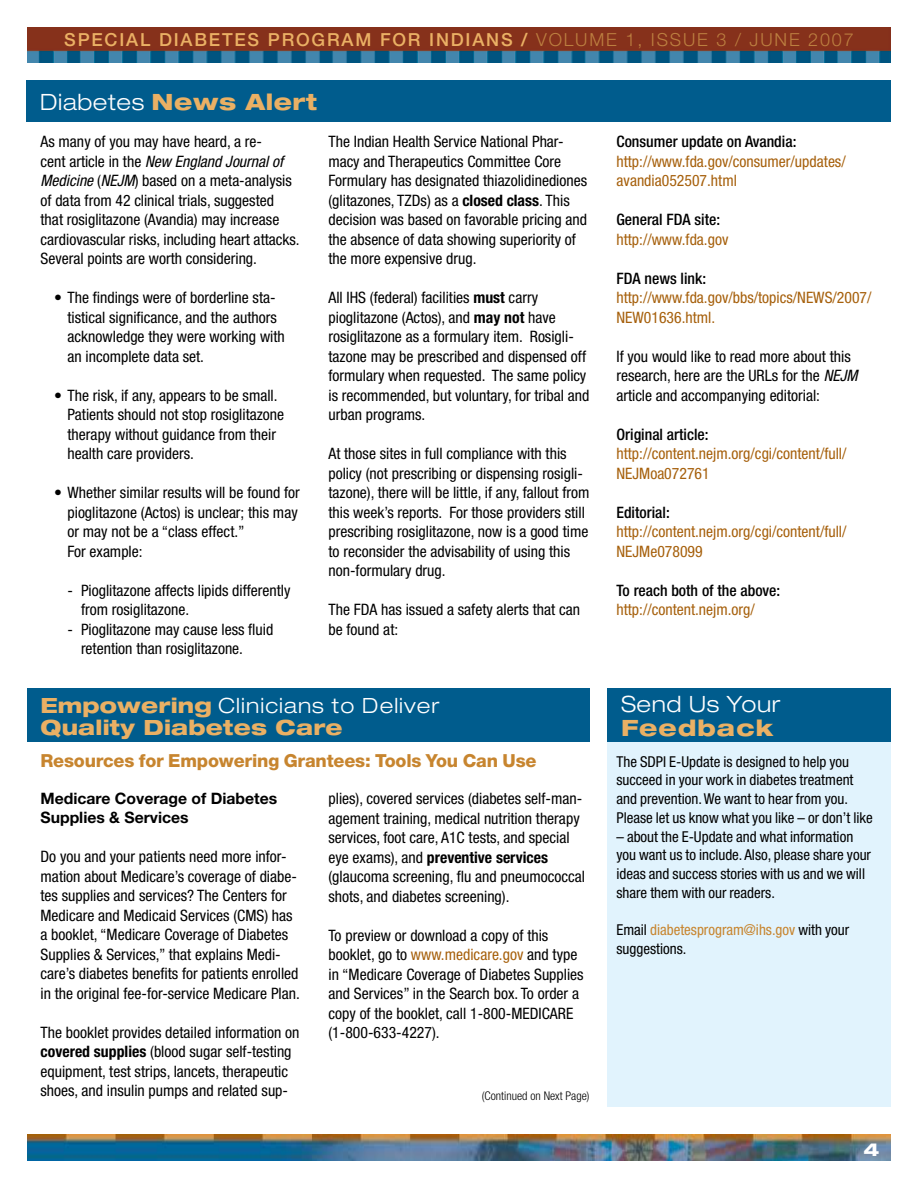
<style>
.page{position:relative;width:918px;height:1188px;background:#fff}
.page>*{position:absolute;margin:0;border:0;box-sizing:border-box;transform-origin:0 0}
.t1{font:800 expanded 22.5px "Helvetica Neue";letter-spacing:.035em;color:#eab064}
.t2{font:300 expanded 22.5px "Helvetica Neue";letter-spacing:.025em;color:#fff}
.t3{font:800 expanded 21px/22.5px "Helvetica Neue";letter-spacing:.01em;color:#eab064}
.t4{font:500 18px "Helvetica Neue";letter-spacing:.1em;color:#eab064}
.t5{font:800 18px "Helvetica Neue";letter-spacing:-.01em;color:#c7852f}
.t6{font:800 expanded 18px "Helvetica Neue";color:#fff}
.t7{font:condensed 15.75px/19.5px "Helvetica Neue";color:#000}
.t8{font:condensed 15.75px/19.5px "Helvetica Neue";color:#a6600c}
.t9{font:500 condensed 15.75px "Helvetica Neue";color:#000}
.t10{font:700 15.75px/19.5px "Helvetica Neue";color:#000}
.t11{font:condensed 15px/18.8px "Helvetica Neue";color:#000}
.t12{font:300 condensed 12px "Helvetica Neue";color:#000}
.s1{font-weight:300;color:#bc7f40}
.s2{font-weight:300;color:#fff}
.s3{font-style:italic}
.s4{font-weight:700}
.s5{color:#a6600c}
.s6{color:#c7852f}
</style>
<div class="page">
<img style="left:27px;top:27px;width:864px;height:35px">
<img style="left:27px;top:1134px;width:864px;height:27px">
<div style="left:27px;top:688px;width:563px;height:54px;background:#005c8d"></div>
<div style="left:27px;top:80px;width:864px;height:42px;background:#005c8d"></div>
<div style="left:608px;top:740px;width:283px;height:367px;background:#e1f3fd"></div>
<div style="left:608px;top:688px;width:283px;height:54px;background:#005c8d"></div>
<p class="t4" style="left:64px;top:29px;width:791px">SPECIAL DIABETES PROGRAM FOR INDIANS / <span class="s1">VOLUME 1, ISSUE 3 / JUNE 2007</span></p>
<h1 class="t1" style="left:40px;top:87px;width:279px"><span class="s2">Diabetes</span> News Alert</h1>
<p class="t7" style="left:40px;top:132px;width:261px">As many of you may have heard, a re-<br>cent article in the <span class="s3">New England Journal of Medicine</span> (<span class="s3">NEJM</span>) based on a meta-analysis of data from 42 clinical trials, suggested that rosiglitazone (Avandia) may increase cardiovascular risks, including heart attacks.<br>Several points are worth considering.</p>
<p class="t7" style="left:68px;top:288px;width:219px;text-indent:-14px">• The findings were of borderline sta&shy;tistical significance, and the authors acknowledge they were working with an incomplete data set.</p>
<p class="t7" style="left:68px;top:385px;width:218px;text-indent:-14px">• The risk, if any, appears to be small.<br>Patients should not stop rosiglitazone therapy without guidance from their health care providers.</p>
<p class="t7" style="left:68px;top:483px;width:234px;text-indent:-14px">• Whether similar results will be found for pioglitazone (Actos) is unclear; this may or may not be a “class effect.”<br>For example:</p>
<p class="t7" style="left:81px;top:580px;width:211px">Pioglitazone affects lipids differently from rosiglitazone.<br>Pioglitazone may cause less fluid retention than rosiglitazone.</p>
<p class="t7" style="left:68px;top:580px;width:7px">-</p>
<p class="t7" style="left:68px;top:619px;width:7px">-</p>
<p class="t7" style="left:328px;top:132px;width:260px">The Indian Health Service National Phar&shy;macy and Therapeutics Committee Core Formulary has designated thiazolidinediones (glitazones, TZDs) as a <span class="s4">closed class</span>. This decision was based on favorable pricing and the absence of data showing superiority of the more expensive drug.</p>
<p class="t7" style="left:328px;top:288px;width:262px">All IHS (federal) facilities <span class="s4">must</span> carry pioglitazone (Actos), and <span class="s4">may not</span> have rosiglitazone as a formulary item. Rosigli&shy;tazone may be prescribed and dispensed off formulary when requested. The same policy is recommended, but voluntary, for tribal and urban programs.</p>
<p class="t7" style="left:328px;top:444px;width:263px">At those sites in full compliance with this policy (not prescribing or dispensing rosigli&shy;tazone), there will be little, if any, fallout from this week’s reports. For those providers still prescribing rosiglitazone, now is a good time to reconsider the advisability of using this non-formulary drug.</p>
<p class="t7" style="left:328px;top:600px;width:253px">The FDA has issued a safety alerts that can be found at:</p>
<h2 class="t3" style="left:40px;top:693px;width:400px">Empowering <span class="s2">Clinicians to Deliver<br></span>Quality Diabetes Care</h2>
<p class="t5" style="left:40px;top:749px;width:498px">Resources for Empowering Grantees: Tools You Can Use</p>
<p class="t10" style="left:40px;top:788px;width:238px">Medicare Coverage of Diabetes<br>Supplies &amp; Services</p>
<p class="t7" style="left:40px;top:847px;width:261px">Do you and your patients need more infor&shy;mation about Medicare’s coverage of diabe&shy;tes supplies and services? The Centers for Medicare and Medicaid Services (CMS) has a booklet, “Medicare Coverage of Diabetes Supplies &amp; Services,” that explains Medi&shy;care’s diabetes benefits for patients enrolled in the original fee-for-service Medicare Plan.</p>
<p class="t7" style="left:40px;top:1022px;width:260px">The booklet provides detailed information on <span class="s4">covered supplies</span> (blood sugar self-testing equipment, test strips, lancets, therapeutic shoes, and insulin pumps and related sup-</p>
<p class="t7" style="left:328px;top:789px;width:258px">plies), covered services (diabetes self-man&shy;agement training, medical nutrition therapy services, foot care, A1C tests, and special eye exams), and <span class="s4">preventive services </span>(glaucoma screening, flu and pneumococcal shots, and diabetes screening).</p>
<p class="t7" style="left:328px;top:925px;width:257px">To preview or download a copy of this booklet, go to <span class="s5">www.medicare.gov</span> and type in “Medicare Coverage of Diabetes Supplies and Services” in the Search box. To order a copy of the booklet, call 1-800-MEDICARE (1-800-633-4227).</p>
<p class="t12" style="left:482px;top:1089px;width:109px">(Continued on Next Page)</p>
<p class="t9" style="left:616px;top:132px;width:181px">Consumer update on Avandia:</p>
<p class="t8" style="left:616px;top:151px;width:231px">http://www.fda.gov/consumer/updates/ avandia052507.html</p>
<p class="t9" style="left:616px;top:210px;width:105px">General FDA site:</p>
<p class="t8" style="left:616px;top:229px;width:113px">http://www.fda.gov</p>
<p class="t9" style="left:616px;top:269px;width:91px">FDA news link:</p>
<p class="t8" style="left:616px;top:288px;width:257px">http://www.fda.gov/bbs/topics/NEWS/2007/<br>NEW01636.html.</p>
<p class="t7" style="left:616px;top:346px;width:243px">If you would like to read more about this research, here are the URLs for the <span class="s3">NEJM </span>article and accompanying editorial:</p>
<p class="t9" style="left:616px;top:425px;width:94px">Original article:</p>
<p class="t8" style="left:616px;top:444px;width:232px">http://content.nejm.org/cgi/content/full/<br>NEJMoa072761</p>
<p class="t9" style="left:616px;top:503px;width:55px">Editorial:</p>
<p class="t8" style="left:616px;top:522px;width:232px">http://content.nejm.org/cgi/content/full/<br>NEJMe078099</p>
<p class="t9" style="left:616px;top:581px;width:165px">To reach both of the above:</p>
<p class="t8" style="left:616px;top:600px;width:140px">http://content.nejm.org/</p>
<h1 class="t2" style="left:621px;top:691px;width:161px">Send Us Your</h1>
<h1 class="t1" style="left:621px;top:714px;width:154px">Feedback</h1>
<p class="t11" style="left:616px;top:752px;width:258px">The SDPI E-Update is designed to help you succeed in your work in diabetes treatment and prevention. We want to hear from you.<br>Please let us know what you like – or don’t like</p>
<p class="t11" style="left:616px;top:827px;width:256px">– about the E-Update and what information you want us to include. Also, please share your ideas and success stories with us and we will share them with our readers.</p>
<p class="t11" style="left:616px;top:921px;width:234px">Email <span class="s6">diabetesprogram@ihs.gov</span> with your suggestions.</p>
<p class="t6" style="left:864px;top:1138px;width:17px">4</p>
</div>
